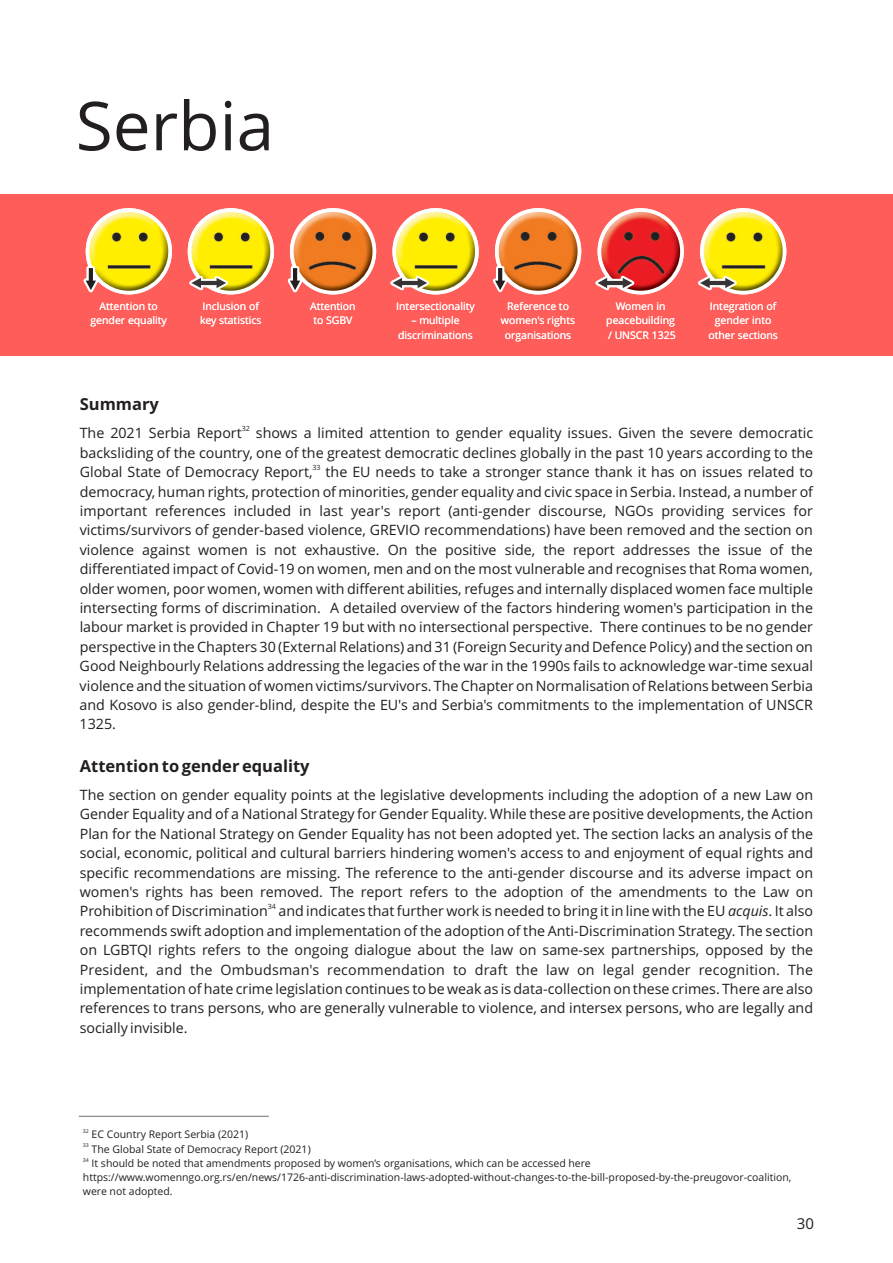
<style>
.page{position:relative;width:893px;height:1263px;background:#fff}
.page>*{position:absolute;margin:0;border:0;box-sizing:border-box;transform-origin:0 0}
.t1{font:67.5px "Open Sans";color:#231f20}
.t2{font:700 16.5px "Open Sans";color:#231f20}
.t3{font:15px "Open Sans";color:#231f20}
.t4{font:14.25px/19.4px "Open Sans";color:#231f20;text-align:justify}
.t5{font:10.5px/14.2px "Open Sans";color:#231f20}
.t6{font:10.5px/14.2px "Open Sans";color:#fff;text-align:center}
.t7{font:7.2px "Open Sans";color:#231f20}
.t8{font:5.25px "Open Sans";color:#231f20}
.s1{font-style:italic}
</style>
<div class="page">
<hr style="left:79px;top:1116px;width:189px;height:1px;background:#6d6e70">
<div style="left:0;top:194px;width:893px;height:162px;background:#fe5d59"></div>
<div style="left:188px;top:208px;width:86px;height:86px;background:#fff;border-radius:50%"></div>
<svg style="left:290px;top:208px;width:86px;height:86px"></svg>
<svg style="left:392px;top:208px;width:87px;height:86px"></svg>
<div style="left:495px;top:208px;width:86px;height:86px;background:#fff;border-radius:50%"></div>
<div style="left:700px;top:208px;width:86px;height:86px;background:#fff;border-radius:50%"></div>
<div style="left:86px;top:208px;width:86px;height:86px;background:#fff;border-radius:50%"></div>
<img style="left:191px;top:212px;width:79px;height:79px;border-radius:50%">
<img style="left:704px;top:212px;width:79px;height:79px;border-radius:50%">
<div style="left:598px;top:208px;width:86px;height:86px;background:#fff;border-radius:50%"></div>
<img style="left:89px;top:212px;width:79px;height:79px;border-radius:50%">
<img style="left:396px;top:212px;width:79px;height:79px;border-radius:50%">
<img style="left:499px;top:212px;width:79px;height:79px;border-radius:50%">
<img style="left:601px;top:212px;width:79px;height:79px;border-radius:50%">
<img style="left:294px;top:212px;width:78px;height:79px;border-radius:50%">
<svg style="left:189px;top:271px;width:46px;height:24px"></svg>
<svg style="left:83px;top:264px;width:20px;height:29px"></svg>
<svg style="left:698px;top:271px;width:46px;height:24px"></svg>
<svg style="left:287px;top:264px;width:20px;height:29px"></svg>
<svg style="left:595px;top:271px;width:46px;height:24px"></svg>
<svg style="left:390px;top:271px;width:46px;height:24px"></svg>
<svg style="left:493px;top:264px;width:19px;height:29px"></svg>
<h1 class="t1" style="left:76px;top:99px;width:200px">Serbia</h1>
<p class="t6" style="left:91px;top:300px;width:78px">Attention to gender equality</p>
<p class="t6" style="left:200px;top:300px;width:63px;text-align:left">Inclusion of key statistics</p>
<p class="t6" style="left:310px;top:300px;width:47px">Attention to SGBV</p>
<p class="t6" style="left:396px;top:300px;width:80px">Intersectionality</p>
<p class="t6" style="left:398px;top:315px;width:76px">– multiple discriminations</p>
<p class="t2" style="left:80px;top:397px;width:81px">Summary</p>
<p class="t6" style="left:501px;top:300px;width:76px">Reference to women's rights organisations</p>
<p class="t6" style="left:606px;top:300px;width:71px">Women in peacebuilding / UNSCR 1325</p>
<p class="t6" style="left:708px;top:300px;width:71px">Integration of gender into other sections</p>
<p class="t7" style="left:242px;top:426px;width:10px">32</p>
<p class="t4" style="left:80px;top:425px;width:735px">The 2021 Serbia Report shows a limited attention to gender equality issues. Given the severe democratic backsliding of the country, one of the greatest democratic declines globally in the past 10 years according to the</p>
<p class="t7" style="left:313px;top:464px;width:10px">33</p>
<p class="t4" style="left:80px;top:464px;width:735px">Global State of Democracy Report, the EU needs to take a stronger stance thank it has on issues related to democracy, human rights, protection of minorities, gender equality and civic space in Serbia. Instead, a number of important references included in last year's report (anti-gender discourse, NGOs providing services for victims/survivors of gender-based violence, GREVIO recommendations) have been removed and the section on violence against women is not exhaustive. On the positive side, the report addresses the issue of the differentiated impact of Covid-19 on women, men and on the most vulnerable and recognises that Roma women, older women, poor women, women with different abilities, refuges and internally displaced women face multiple intersecting forms of discrimination. A detailed overview of the factors hindering women's participation in the labour market is provided in Chapter 19 but with no intersectional perspective. There continues to be no gender perspective in the Chapters 30 (External Relations) and 31 (Foreign Security and Defence Policy) and the section on Good Neighbourly Relations addressing the legacies of the war in the 1990s fails to acknowledge war-time sexual violence and the situation of women victims/survivors. The Chapter on Normalisation of Relations between Serbia and Kosovo is also gender-blind, despite the EU's and Serbia's commitments to the implementation of UNSCR 1325.</p>
<p class="t2" style="left:80px;top:759px;width:231px">Attention to gender equality</p>
<p class="t4" style="left:80px;top:786px;width:735px">The section on gender equality points at the legislative developments including the adoption of a new Law on Gender Equality and of a National Strategy for Gender Equality. While these are positive developments, the Action Plan for the National Strategy on Gender Equality has not been adopted yet. The section lacks an analysis of the social, economic, political and cultural barriers hindering women's access to and enjoyment of equal rights and specific recommendations are missing. The reference to the anti-gender discourse and its adverse impact on women's rights has been removed. The report refers to the adoption of the amendments to the Law on</p>
<p class="t7" style="left:268px;top:904px;width:10px">34</p>
<p class="t4" style="left:80px;top:903px;width:735px">Prohibition of Discrimination and indicates that further work is needed to bring it in line with the EU <span class="s1">acquis</span>. It also recommends swift adoption and implementation of the adoption of the Anti-Discrimination Strategy. The section on LGBTQI rights refers to the ongoing dialogue about the law on same-sex partnerships, opposed by the President, and the Ombudsman's recommendation to draft the law on legal gender recognition. The implementation of hate crime legislation continues to be weak as is data-collection on these crimes. There are also references to trans persons, who are generally vulnerable to violence, and intersex persons, who are legally and socially invisible.</p>
<p class="t8" style="left:83px;top:1129px;width:8px">32</p>
<p class="t5" style="left:92px;top:1128px;width:158px">EC Country Report Serbia (2021)</p>
<p class="t8" style="left:83px;top:1143px;width:8px">33</p>
<p class="t5" style="left:92px;top:1142px;width:221px">The Global State of Democracy Report (2021)</p>
<p class="t8" style="left:83px;top:1157px;width:8px">34</p>
<p class="t5" style="left:83px;top:1157px;width:710px;text-indent:9px">It should be noted that amendments proposed by women’s organisations, which can be accessed here https://www.womenngo.org.rs/en/news/1726-anti-discrimination-laws-adopted-without-changes-to-the-bill-proposed-by-the-preugovor-coalition, were not adopted.</p>
<p class="t3" style="left:797px;top:1217px;width:19px">30</p>
</div>
